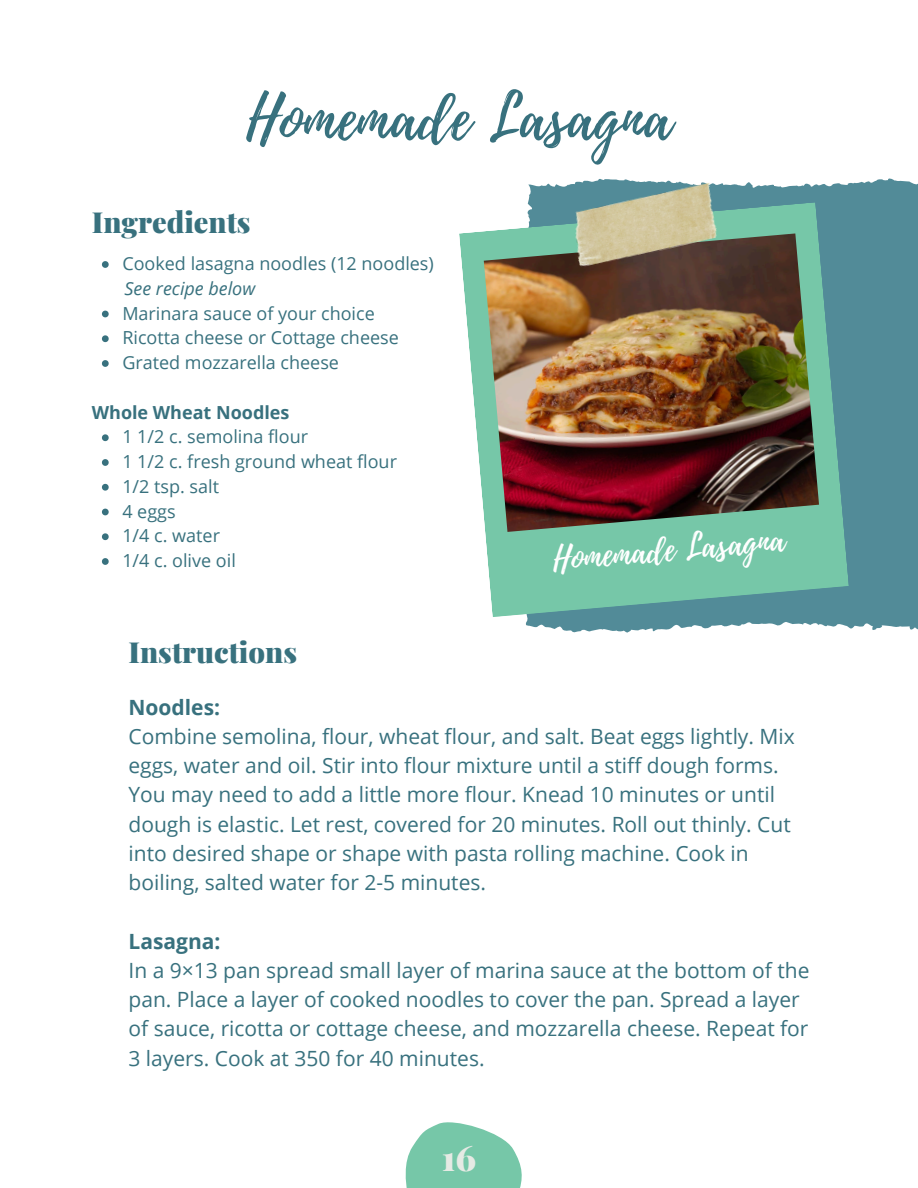
<style>
.page{position:relative;width:918px;height:1188px;background:#fff}
.page>*{position:absolute;margin:0;border:0;box-sizing:border-box;transform-origin:0 0}
.t1{font:63px "Playlist Script";color:#38717e}
.t2{font:900 35.1px "Playfair Display";color:#e6eae4}
.t3{font:34.5px "Playlist Script";color:#fff}
.t4{font:900 29.1px "Playfair Display";color:#38717e}
.t5{font:21px/29.2px "Open Sans";color:#38717e}
.t6{font:18px "Open Sans";color:#38717e}
.t7{font:700 18px "Open Sans";color:#38717e}
.t8{font:italic 18px "Open Sans";color:#38717e}
.s1{font-weight:700}
</style>
<div class="page">
<svg style="left:526px;top:178px;width:392px;height:455px;background:#6296a1"></svg>
<svg style="left:459px;top:202px;width:390px;height:415px;background:#82c1b1"></svg>
<img style="left:484px;top:233px;width:335px;height:299px">
<img style="left:566px;top:178px;width:157px;height:92px">
<svg style="left:405px;top:1122px;width:117px;height:66px"></svg>
<svg style="left:102px;top:261px;width:7px;height:7px"></svg>
<svg style="left:102px;top:311px;width:7px;height:6px"></svg>
<svg style="left:102px;top:335px;width:7px;height:7px"></svg>
<svg style="left:102px;top:360px;width:7px;height:7px"></svg>
<svg style="left:102px;top:434px;width:7px;height:7px"></svg>
<svg style="left:102px;top:459px;width:7px;height:7px"></svg>
<svg style="left:102px;top:484px;width:7px;height:7px"></svg>
<svg style="left:102px;top:509px;width:7px;height:6px"></svg>
<svg style="left:102px;top:533px;width:7px;height:7px"></svg>
<svg style="left:102px;top:558px;width:7px;height:7px"></svg>
<h3 class="t1" style="left:246px;top:73px;width:427px">Homemade Lasagna</h3>
<h2 class="t4" style="left:92px;top:202px;width:160px">Ingredients</h2>
<p class="t6" style="left:122px;top:251px;width:313px">Cooked lasagna noodles (12 noodles)</p>
<p class="t8" style="left:125px;top:276px;width:132px">See recipe below</p>
<p class="t6" style="left:122px;top:300px;width:254px">Marinara sauce of your choice</p>
<h5 class="t6" style="left:122px;top:325px;width:278px">Ricotta cheese or Cottage cheese</h5>
<p class="t6" style="left:122px;top:350px;width:218px">Grated mozzarella cheese</p>
<p class="t7" style="left:92px;top:399px;width:199px">Whole Wheat Noodles</p>
<p class="t6" style="left:122px;top:424px;width:187px">1 1/2 c. semolina flour</p>
<p class="t6" style="left:122px;top:449px;width:276px">1 1/2 c. fresh ground wheat flour</p>
<p class="t6" style="left:122px;top:474px;width:98px">1/2 tsp. salt</p>
<p class="t6" style="left:122px;top:498px;width:55px">4 eggs</p>
<p class="t6" style="left:122px;top:523px;width:99px">1/4 c. water</p>
<p class="t6" style="left:122px;top:548px;width:115px">1/4 c. olive oil</p>
<p class="t4" style="left:129px;top:631px;width:170px">Instructions</p>
<h4 class="t3" style="left:551px;top:535px;width:234px;rotate:-5deg">Homemade Lasagna</h4>
<h3 class="t5" style="left:129px;top:692px;width:668px"><span class="s1">Noodles:<br></span>Combine semolina, flour, wheat flour, and salt. Beat eggs lightly. Mix eggs, water and oil. Stir into flour mixture until a stiff dough forms.<br>You may need to add a little more flour. Knead 10 minutes or until dough is elastic. Let rest, covered for 20 minutes. Roll out thinly. Cut into desired shape or shape with pasta rolling machine. Cook in boiling, salted water for 2-5 minutes.</h3>
<p class="t5" style="left:129px;top:926px;width:682px"><span class="s1">Lasagna:<br></span>In a 9×13 pan spread small layer of marina sauce at the bottom of the pan. Place a layer of cooked noodles to cover the pan. Spread a layer of sauce, ricotta or cottage cheese, and mozzarella cheese. Repeat for 3 layers. Cook at 350 for 40 minutes.</p>
<h4 class="t2" style="left:442px;top:1133px;width:36px">16</h4>
</div>
